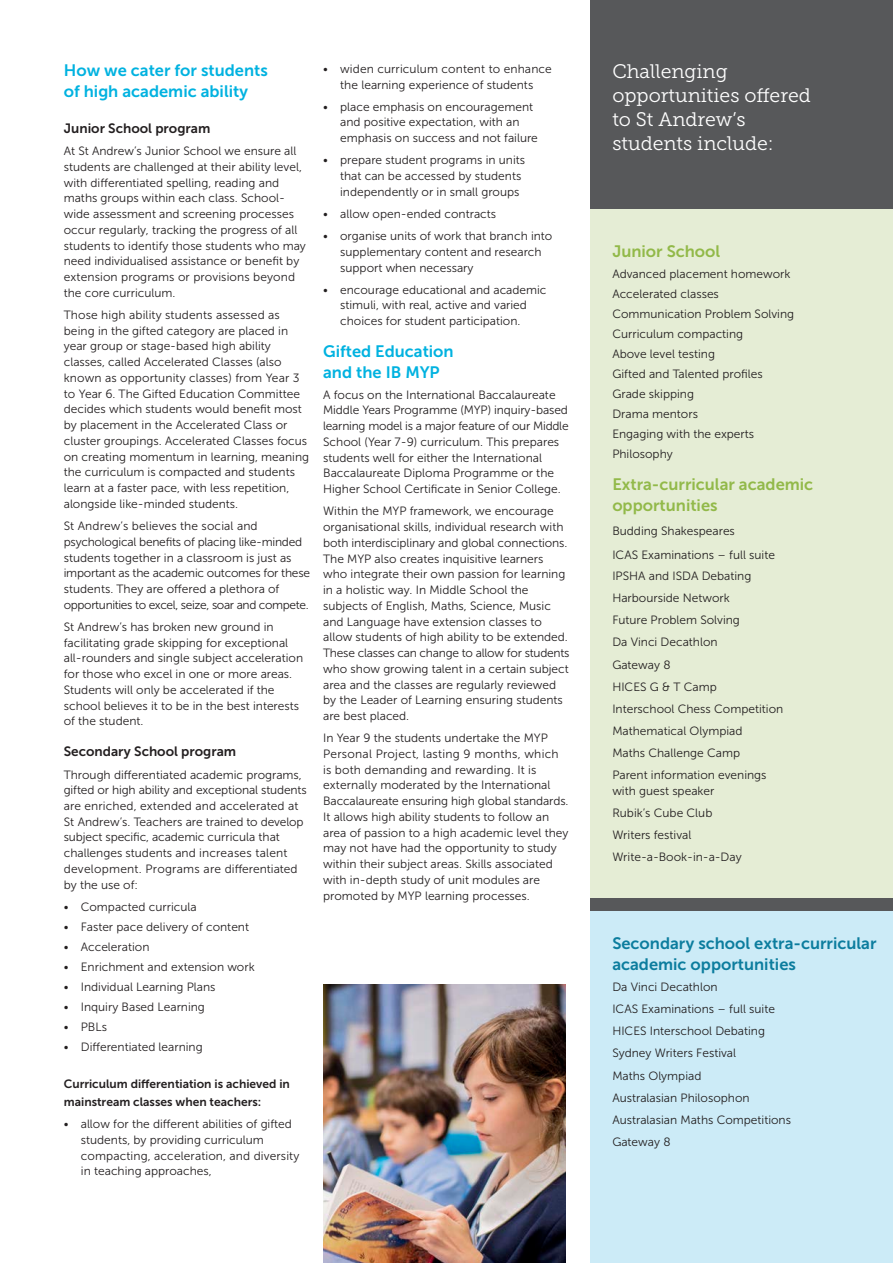
<style>
.page{position:relative;width:893px;height:1263px;background:#fff}
.page>*{position:absolute;margin:0;border:0;box-sizing:border-box;transform-origin:0 0}
.Intro_Copy_Green_Mus{font:19.5px/24px "Museo Slab 300";color:#fff}
.Heading_Blue{font:16.5px/21px "Museo Sans 700";color:#00b2e0}
.Heading_Blue-2{font:16.5px/21px "Museo Sans 700";color:#0c7d9e}
.Heading_Blue-3{font:16.5px/21px "Museo Sans 700";color:#92b949}
.Body_Sub_Head{font:13.5px "Museo Sans 700";color:#231f20}
.SACS_Body_Copy{font:12px/15.8px "Museo Sans 300";color:#231f20}
.SACS_Body_Copy-2{font:12px/15.8px "Museo Sans 300";letter-spacing:-.02em;color:#231f20}
.Body_Sub_Head-2{font:12px/18px "Museo Sans 700";color:#231f20}
.Heading_Blue-4{font:12px "Museo Sans 300";color:#231f20}
</style>
<div class="page">
<div style="left:590px;top:0;width:303px;height:1263px;background:#57585a"></div>
<div style="left:590px;top:911px;width:303px;height:352px;background:#ccebf7"></div>
<img style="left:323px;top:985px;width:243px;height:278px">
<div style="left:590px;top:209px;width:303px;height:688px;background:#e5edd5"></div>
<p class="Heading_Blue" style="left:64px;top:60px;width:206px">How we cater for students of high academic ability</p>
<p class="Body_Sub_Head" style="left:64px;top:121px;width:148px">Junior School program</p>
<p class="SACS_Body_Copy" style="left:64px;top:143px;width:244px">At St Andrew’s Junior School we ensure all students are challenged at their ability level, with differentiated spelling, reading and maths groups within each class. School&shy;wide assessment and screening processes occur regularly, tracking the progress of all students to identify those students who may need individualised assistance or benefit by extension programs or provisions beyond the core curriculum.</p>
<p class="SACS_Body_Copy" style="left:64px;top:307px;width:247px">Those high ability students assessed as being in the gifted category are placed in year group or stage-based high ability classes, called Accelerated Classes (also known as opportunity classes) from Year 3 to Year 6. The Gifted Education Committee decides which students would benefit most by placement in the Accelerated Class or cluster groupings. Accelerated Classes focus on creating momentum in learning, meaning the curriculum is compacted and students learn at a faster pace, with less repetition, alongside like-minded students.</p>
<p class="SACS_Body_Copy-2" style="left:64px;top:518px;width:248px">St Andrew’s believes the social and psychological benefits of placing like-minded students together in a classroom is just as important as the academic outcomes for these students. They are offered a plethora of opportunities to excel, seize, soar and compete.</p>
<p class="SACS_Body_Copy" style="left:64px;top:619px;width:241px">St Andrew’s has broken new ground in facilitating grade skipping for exceptional all-rounders and single subject acceleration for those who excel in one or more areas.<br>Students will only be accelerated if the school believes it to be in the best interests of the student.</p>
<p class="Body_Sub_Head" style="left:64px;top:744px;width:174px">Secondary School program</p>
<p class="SACS_Body_Copy" style="left:64px;top:766px;width:245px">Through differentiated academic programs, gifted or high ability and exceptional students are enriched, extended and accelerated at St Andrew’s. Teachers are trained to develop subject specific, academic curricula that challenges students and increases talent development. Programs are differentiated by the use of:</p>
<p class="SACS_Body_Copy" style="left:64px;top:899px;width:134px">• Compacted curricula</p>
<p class="SACS_Body_Copy" style="left:64px;top:919px;width:187px">• Faster pace delivery of content</p>
<p class="SACS_Body_Copy" style="left:64px;top:939px;width:87px">• Acceleration</p>
<p class="SACS_Body_Copy" style="left:64px;top:959px;width:192px">• Enrichment and extension work</p>
<p class="SACS_Body_Copy" style="left:64px;top:979px;width:153px">• Individual Learning Plans</p>
<p class="SACS_Body_Copy" style="left:64px;top:999px;width:143px">• Inquiry Based Learning</p>
<p class="SACS_Body_Copy" style="left:64px;top:1019px;width:45px">• PBLs</p>
<p class="SACS_Body_Copy" style="left:64px;top:1039px;width:140px">• Differentiated learning</p>
<p class="Body_Sub_Head-2" style="left:64px;top:1075px;width:228px">Curriculum differentiation is achieved in mainstream classes when teachers:</p>
<p class="SACS_Body_Copy" style="left:81px;top:1116px;width:220px;text-indent:-17px">• allow for the different abilities of gifted students, by providing curriculum compacting, acceleration, and diversity in teaching approaches,</p>
<p class="SACS_Body_Copy" style="left:323px;top:61px;width:230px;text-align:center">• widen curriculum content to enhance the learning experience of students</p>
<p class="SACS_Body_Copy" style="left:340px;top:99px;width:199px;text-indent:-17px">• place emphasis on encouragement and positive expectation, with an emphasis on success and not failure</p>
<p class="SACS_Body_Copy" style="left:340px;top:152px;width:186px;text-indent:-17px">• prepare student programs in units that can be accessed by students independently or in small groups</p>
<p class="SACS_Body_Copy" style="left:323px;top:206px;width:175px">• allow open-ended contracts</p>
<p class="SACS_Body_Copy" style="left:340px;top:228px;width:214px;text-indent:-17px">• organise units of work that branch into supplementary content and research support when necessary</p>
<p class="SACS_Body_Copy" style="left:340px;top:282px;width:208px;text-indent:-17px">• encourage educational and academic stimuli, with real, active and varied choices for student participation.</p>
<p class="Heading_Blue" style="left:323px;top:341px;width:132px">Gifted Education and the IB MYP</p>
<p class="SACS_Body_Copy" style="left:323px;top:387px;width:247px">A focus on the International Baccalaureate Middle Years Programme (MYP) inquiry-based learning model is a major feature of our Middle School (Year 7-9) curriculum. This prepares students well for either the International Baccalaureate Diploma Programme or the Higher School Certificate in Senior College.</p>
<p class="SACS_Body_Copy" style="left:323px;top:503px;width:248px">Within the MYP framework, we encourage organisational skills, individual research with both interdisciplinary and global connections.<br>The MYP also creates inquisitive learners who integrate their own passion for learning in a holistic way. In Middle School the subjects of English, Maths, Science, Music and Language have extension classes to allow students of high ability to be extended.<br>These classes can change to allow for students who show growing talent in a certain subject area and the classes are regularly reviewed by the Leader of Learning ensuring students are best placed.</p>
<p class="SACS_Body_Copy" style="left:323px;top:730px;width:247px">In Year 9 the students undertake the MYP Personal Project, lasting 9 months, which is both demanding and rewarding. It is externally moderated by the International Baccalaureate ensuring high global standards.<br>It allows high ability students to follow an area of passion to a high academic level they may not have had the opportunity to study within their subject areas. Skills associated with in-depth study of unit modules are promoted by MYP learning processes.</p>
<p class="Intro_Copy_Green_Mus" style="left:612px;top:60px;width:200px">Challenging opportunities offered to St Andrew’s students include:</p>
<p class="Heading_Blue-3" style="left:612px;top:241px;width:109px">Junior School</p>
<p class="SACS_Body_Copy" style="left:612px;top:266px;width:180px">Advanced placement homework</p>
<p class="SACS_Body_Copy" style="left:612px;top:286px;width:108px">Accelerated classes</p>
<p class="SACS_Body_Copy" style="left:612px;top:306px;width:183px">Communication Problem Solving</p>
<p class="SACS_Body_Copy" style="left:612px;top:326px;width:132px">Curriculum compacting</p>
<p class="SACS_Body_Copy" style="left:612px;top:346px;width:104px">Above level testing</p>
<p class="SACS_Body_Copy" style="left:612px;top:366px;width:152px">Gifted and Talented profiles</p>
<p class="SACS_Body_Copy" style="left:612px;top:386px;width:83px">Grade skipping</p>
<p class="SACS_Body_Copy" style="left:612px;top:406px;width:87px">Drama mentors</p>
<p class="SACS_Body_Copy" style="left:612px;top:426px;width:143px">Engaging with the experts</p>
<p class="SACS_Body_Copy" style="left:612px;top:446px;width:62px">Philosophy</p>
<p class="Heading_Blue-3" style="left:612px;top:473px;width:202px">Extra-curricular academic opportunities</p>
<p class="Heading_Blue-4" style="left:612px;top:524px;width:124px">Budding Shakespeares</p>
<p class="Heading_Blue-4" style="left:612px;top:549px;width:164px">ICAS Examinations – full suite</p>
<p class="SACS_Body_Copy" style="left:612px;top:568px;width:141px">IPSHA and ISDA Debating</p>
<p class="SACS_Body_Copy" style="left:612px;top:590px;width:119px">Harbourside Network</p>
<p class="SACS_Body_Copy" style="left:612px;top:612px;width:129px">Future Problem Solving</p>
<p class="SACS_Body_Copy" style="left:612px;top:634px;width:107px">Da Vinci Decathlon</p>
<p class="SACS_Body_Copy" style="left:612px;top:657px;width:60px">Gateway 8</p>
<p class="SACS_Body_Copy" style="left:612px;top:679px;width:106px">HICES G &amp; T Camp</p>
<p class="SACS_Body_Copy" style="left:612px;top:701px;width:172px">Interschool Chess Competition</p>
<p class="SACS_Body_Copy" style="left:612px;top:723px;width:132px">Mathematical Olympiad</p>
<p class="SACS_Body_Copy" style="left:612px;top:745px;width:129px">Maths Challenge Camp</p>
<p class="SACS_Body_Copy" style="left:612px;top:767px;width:156px">Parent information evenings with guest speaker</p>
<p class="SACS_Body_Copy" style="left:612px;top:805px;width:102px">Rubik’s Cube Club</p>
<p class="SACS_Body_Copy" style="left:612px;top:827px;width:81px">Writers festival</p>
<p class="SACS_Body_Copy" style="left:612px;top:849px;width:131px">Write-a-Book-in-a-Day</p>
<p class="Heading_Blue-2" style="left:612px;top:933px;width:266px">Secondary school extra-curricular academic opportunities</p>
<p class="SACS_Body_Copy" style="left:612px;top:979px;width:107px">Da Vinci Decathlon</p>
<p class="SACS_Body_Copy" style="left:612px;top:1001px;width:164px">ICAS Examinations – full suite</p>
<p class="SACS_Body_Copy" style="left:612px;top:1023px;width:154px">HICES Interschool Debating</p>
<p class="SACS_Body_Copy" style="left:612px;top:1045px;width:125px">Sydney Writers Festival</p>
<p class="SACS_Body_Copy" style="left:612px;top:1068px;width:91px">Maths Olympiad</p>
<p class="SACS_Body_Copy" style="left:612px;top:1090px;width:139px">Australasian Philosophon</p>
<p class="SACS_Body_Copy" style="left:612px;top:1112px;width:180px">Australasian Maths Competitions</p>
<p class="SACS_Body_Copy" style="left:612px;top:1134px;width:60px">Gateway 8</p>
</div>
